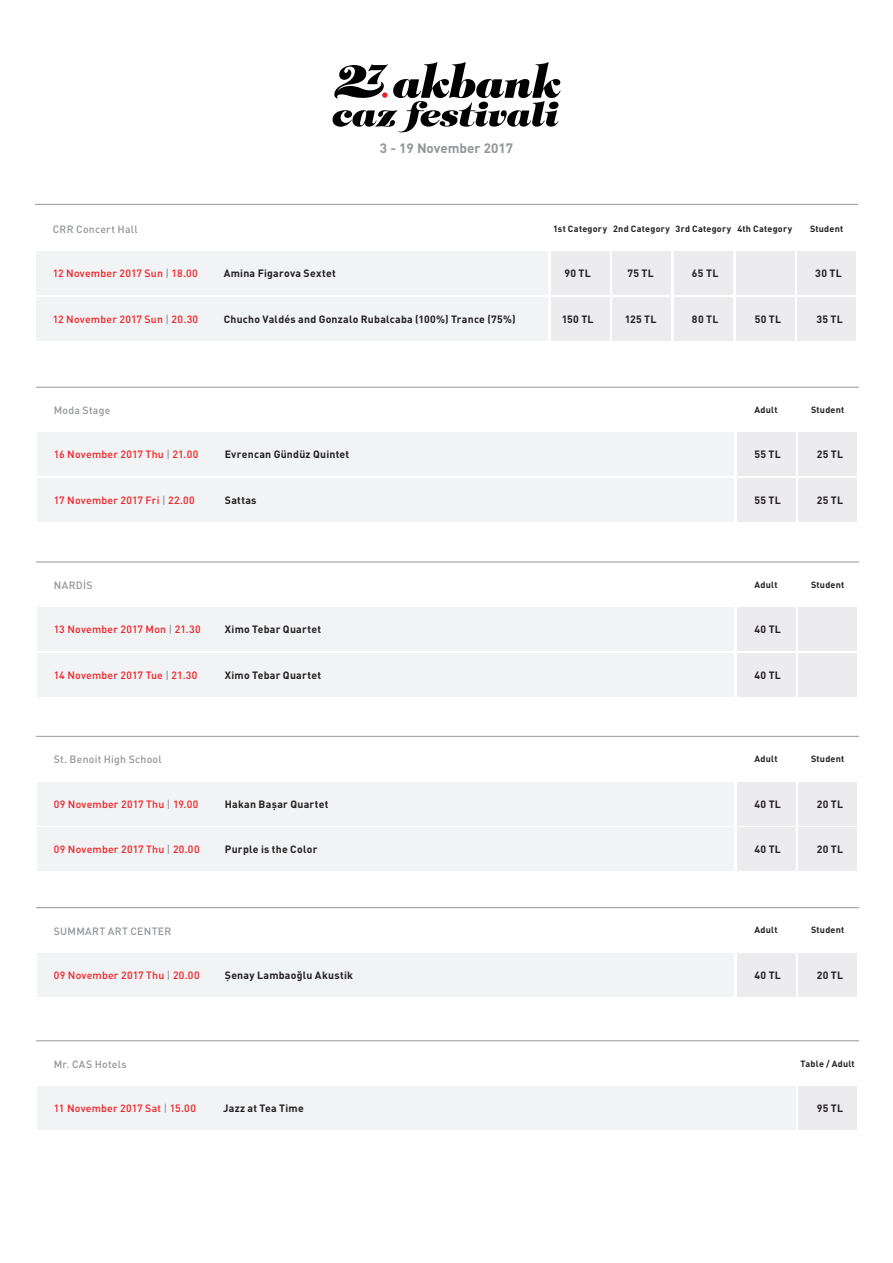
<style>
.page{position:relative;width:893px;height:1263px;background:#fff}
.page>*{position:absolute;margin:0;border:0;box-sizing:border-box;transform-origin:0 0}
.t1{font:700 13.5px "DIN Pro";color:#939598}
.t2{font:700 10.5px "DIN Pro";letter-spacing:.025em;color:#231f20}
.t3{font:500 10.5px "DIN Pro";letter-spacing:.02em;color:#ee1d23}
.t4{font:500 10.5px "DIN Pro";letter-spacing:.025em;color:#939598}
.t5{font:700 9px "DIN Pro";letter-spacing:.025em;color:#231f20}
.s1{color:#939598}
</style>
<div class="page">
<div style="left:36px;top:252px;width:512px;height:43px;background:#f2f3f4"></div>
<div style="left:36px;top:298px;width:512px;height:43px;background:#f2f3f4"></div>
<div style="left:551px;top:252px;width:59px;height:43px;background:#ececee"></div>
<div style="left:551px;top:298px;width:59px;height:43px;background:#ececee"></div>
<div style="left:612px;top:252px;width:59px;height:43px;background:#ececee"></div>
<div style="left:612px;top:298px;width:59px;height:43px;background:#ececee"></div>
<div style="left:674px;top:252px;width:59px;height:43px;background:#ececee"></div>
<div style="left:674px;top:298px;width:59px;height:43px;background:#ececee"></div>
<div style="left:736px;top:252px;width:58px;height:43px;background:#ececee"></div>
<div style="left:736px;top:298px;width:58px;height:43px;background:#ececee"></div>
<div style="left:797px;top:252px;width:59px;height:43px;background:#ececee"></div>
<div style="left:797px;top:298px;width:59px;height:43px;background:#ececee"></div>
<hr style="left:35px;top:204px;width:823px;height:1px;background:#939598">
<svg style="left:333px;top:62px;width:227px;height:70px"></svg>
<div style="left:37px;top:433px;width:697px;height:43px;background:#f2f3f4"></div>
<div style="left:737px;top:433px;width:58px;height:43px;background:#ececee"></div>
<div style="left:798px;top:433px;width:59px;height:43px;background:#ececee"></div>
<div style="left:37px;top:608px;width:697px;height:43px;background:#f2f3f4"></div>
<div style="left:737px;top:608px;width:58px;height:43px;background:#ececee"></div>
<div style="left:798px;top:608px;width:59px;height:43px;background:#ececee"></div>
<div style="left:37px;top:782px;width:697px;height:43px;background:#f2f3f4"></div>
<div style="left:737px;top:782px;width:58px;height:43px;background:#ececee"></div>
<div style="left:798px;top:782px;width:59px;height:43px;background:#ececee"></div>
<div style="left:37px;top:953px;width:697px;height:43px;background:#f2f3f4"></div>
<div style="left:737px;top:953px;width:58px;height:43px;background:#ececee"></div>
<div style="left:798px;top:953px;width:59px;height:43px;background:#ececee"></div>
<div style="left:37px;top:1086px;width:759px;height:43px;background:#f2f3f4"></div>
<div style="left:798px;top:1086px;width:59px;height:43px;background:#ececee"></div>
<div style="left:37px;top:478px;width:697px;height:43px;background:#f2f3f4"></div>
<div style="left:737px;top:478px;width:58px;height:43px;background:#ececee"></div>
<div style="left:798px;top:478px;width:59px;height:43px;background:#ececee"></div>
<div style="left:37px;top:653px;width:697px;height:43px;background:#f2f3f4"></div>
<div style="left:737px;top:653px;width:58px;height:43px;background:#ececee"></div>
<div style="left:798px;top:653px;width:59px;height:43px;background:#ececee"></div>
<div style="left:37px;top:827px;width:697px;height:43px;background:#f2f3f4"></div>
<div style="left:737px;top:827px;width:58px;height:43px;background:#ececee"></div>
<div style="left:798px;top:827px;width:59px;height:43px;background:#ececee"></div>
<hr style="left:36px;top:387px;width:823px;height:1px;background:#939598">
<hr style="left:36px;top:562px;width:823px;height:1px;background:#939598">
<hr style="left:36px;top:736px;width:823px;height:1px;background:#939598">
<hr style="left:36px;top:907px;width:823px;height:1px;background:#939598">
<hr style="left:36px;top:1040px;width:823px;height:1px;background:#939598">
<p class="t1" style="left:380px;top:139px;width:135px">3 - 19 November 2017</p>
<p class="t4" style="left:53px;top:222px;width:86px">CRR Concert Hall</p>
<p class="t5" style="left:553px;top:222px;width:241px">1st Category 2nd Category 3rd Category 4th Category</p>
<p class="t5" style="left:810px;top:222px;width:35px">Student</p>
<p class="t3" style="left:53px;top:266px;width:147px">12 November 2017 Sun <span class="s1">|</span> 18.00</p>
<p class="t2" style="left:224px;top:266px;width:113px">Amina Figarova Sextet</p>
<p class="t3" style="left:53px;top:312px;width:147px">12 November 2017 Sun <span class="s1">|</span> 20.30</p>
<p class="t2" style="left:224px;top:312px;width:293px">Chucho Valdés and Gonzalo Rubalcaba (100%) Trance (75%)</p>
<p class="t2" style="left:564px;top:266px;width:28px">90 TL</p>
<p class="t2" style="left:627px;top:266px;width:28px">75 TL</p>
<p class="t2" style="left:692px;top:266px;width:28px">65 TL</p>
<p class="t2" style="left:815px;top:266px;width:28px">30 TL</p>
<p class="t2" style="left:562px;top:312px;width:33px">150 TL</p>
<p class="t2" style="left:625px;top:312px;width:33px">125 TL</p>
<p class="t2" style="left:692px;top:312px;width:28px">80 TL</p>
<p class="t2" style="left:755px;top:312px;width:28px">50 TL</p>
<p class="t2" style="left:816px;top:312px;width:28px">35 TL</p>
<p class="t4" style="left:54px;top:403px;width:58px">Moda Stage</p>
<p class="t5" style="left:755px;top:404px;width:24px">Adult</p>
<p class="t5" style="left:811px;top:404px;width:35px">Student</p>
<p class="t3" style="left:54px;top:447px;width:146px">16 November 2017 Thu <span class="s1">|</span> 21.00</p>
<p class="t2" style="left:225px;top:447px;width:126px">Evrencan Gündüz Quintet</p>
<p class="t3" style="left:54px;top:493px;width:142px">17 November 2017 Fri <span class="s1">|</span> 22.00</p>
<p class="t2" style="left:225px;top:493px;width:33px">Sattas</p>
<p class="t2" style="left:754px;top:447px;width:28px">55 TL</p>
<p class="t2" style="left:817px;top:447px;width:28px">25 TL</p>
<p class="t2" style="left:754px;top:493px;width:28px">55 TL</p>
<p class="t2" style="left:817px;top:493px;width:28px">25 TL</p>
<p class="t4" style="left:54px;top:578px;width:40px">NARDİS</p>
<p class="t5" style="left:755px;top:578px;width:24px">Adult</p>
<p class="t5" style="left:811px;top:578px;width:35px">Student</p>
<p class="t3" style="left:54px;top:622px;width:148px">13 November 2017 Mon <span class="s1">|</span> 21.30</p>
<p class="t2" style="left:225px;top:622px;width:98px">Ximo Tebar Quartet</p>
<p class="t3" style="left:54px;top:668px;width:145px">14 November 2017 Tue <span class="s1">|</span> 21.30</p>
<p class="t2" style="left:225px;top:668px;width:98px">Ximo Tebar Quartet</p>
<p class="t2" style="left:754px;top:622px;width:28px">40 TL</p>
<p class="t2" style="left:754px;top:668px;width:28px">40 TL</p>
<p class="t4" style="left:54px;top:752px;width:109px">St. Benoit High School</p>
<p class="t5" style="left:755px;top:753px;width:24px">Adult</p>
<p class="t5" style="left:811px;top:753px;width:35px">Student</p>
<p class="t3" style="left:54px;top:796px;width:146px">09 November 2017 Thu <span class="s1">|</span> 19.00</p>
<p class="t2" style="left:225px;top:796px;width:105px">Hakan Başar Quartet</p>
<p class="t3" style="left:54px;top:842px;width:147px">09 November 2017 Thu <span class="s1">|</span> 20.00</p>
<p class="t2" style="left:225px;top:842px;width:94px">Purple is the Color</p>
<p class="t2" style="left:754px;top:796px;width:28px">40 TL</p>
<p class="t2" style="left:817px;top:796px;width:28px">20 TL</p>
<p class="t2" style="left:754px;top:842px;width:28px">40 TL</p>
<p class="t2" style="left:817px;top:842px;width:28px">20 TL</p>
<p class="t4" style="left:54px;top:924px;width:119px">SUMMART ART CENTER</p>
<p class="t5" style="left:755px;top:924px;width:24px">Adult</p>
<p class="t5" style="left:811px;top:924px;width:35px">Student</p>
<p class="t3" style="left:54px;top:968px;width:147px">09 November 2017 Thu <span class="s1">|</span> 20.00</p>
<p class="t2" style="left:225px;top:968px;width:130px">Şenay Lambaoğlu Akustik</p>
<p class="t2" style="left:754px;top:968px;width:28px">40 TL</p>
<p class="t2" style="left:817px;top:968px;width:28px">20 TL</p>
<p class="t4" style="left:54px;top:1057px;width:74px">Mr. CAS Hotels</p>
<p class="t5" style="left:801px;top:1057px;width:56px">Table / Adult</p>
<p class="t3" style="left:54px;top:1101px;width:144px">11 November 2017 Sat <span class="s1">|</span> 15.00</p>
<p class="t2" style="left:223px;top:1101px;width:82px">Jazz at Tea Time</p>
<p class="t2" style="left:817px;top:1101px;width:28px">95 TL</p>
</div>
